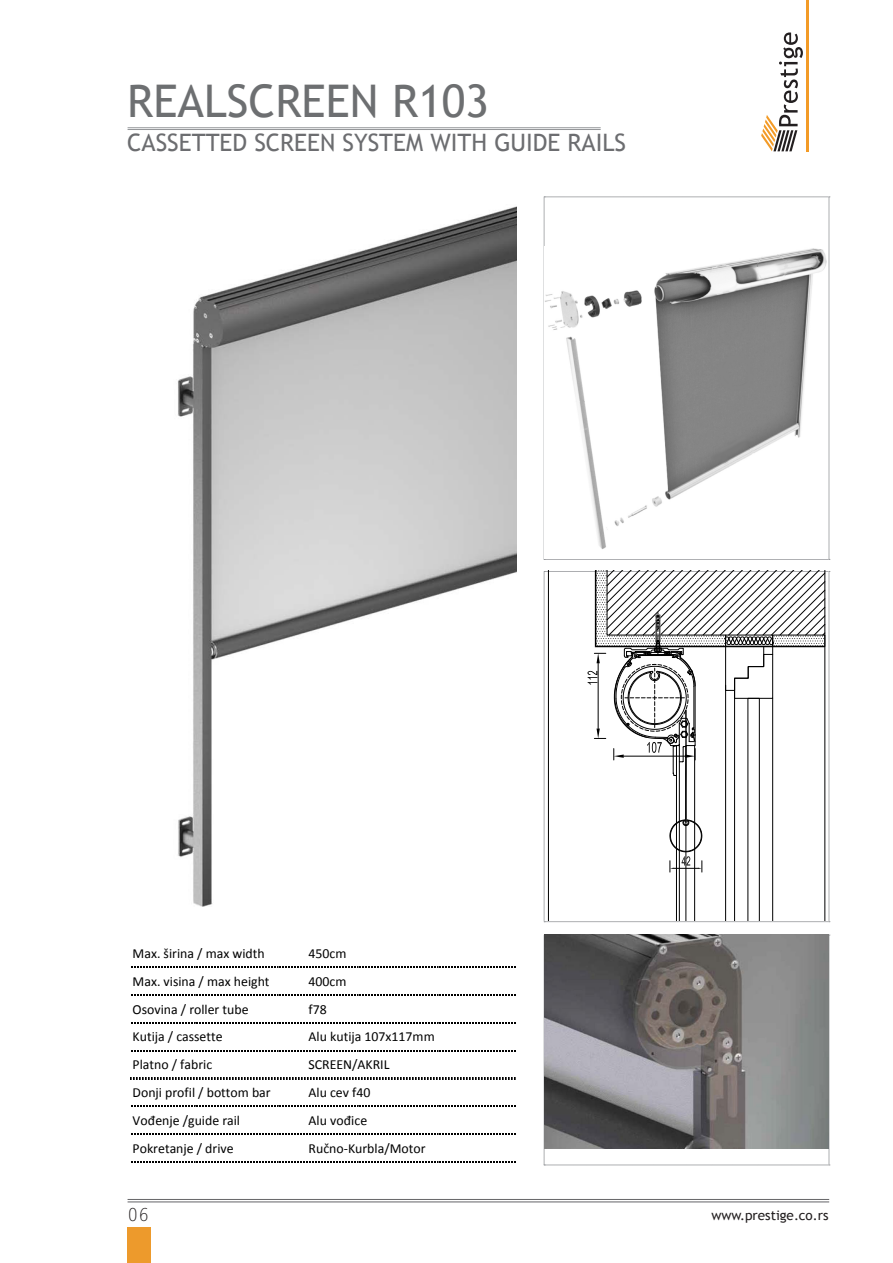
<style>
.page{position:relative;width:893px;height:1263px;background:#fff}
.page>*{position:absolute;margin:0;border:0;box-sizing:border-box;transform-origin:0 0}
.t1{font:45px "Trebuchet MS";color:#6d6f71}
.t2{font:24px "Trebuchet MS";color:#6c6d70}
.t3{font:18px "Letter Gothic Std";color:#231f20}
.t4{font:13.8px "Calibri";color:#000}
.t5{font:13.5px "Trebuchet MS";color:#231f20}
</style>
<div class="page">
<svg style="left:761px;top:32px;width:42px;height:119px"></svg>
<hr style="left:806px;top:0;width:2px;height:152px;background:#f39b27">
<svg style="left:544px;top:197px;width:286px;height:363px"></svg>
<svg style="left:544px;top:935px;width:286px;height:231px"></svg>
<hr style="left:128px;top:1199px;width:701px;height:1px;background:#646467">
<hr style="left:128px;top:1202px;width:701px;height:1px;background:#646467">
<hr style="left:128px;top:129px;width:473px;height:1px;background:#939598">
<hr style="left:128px;top:127px;width:473px;height:1px;background:#939598">
<div style="left:128px;top:1227px;width:23px;height:36px;background:#ed9a2c"></div>
<img style="left:178px;top:206px;width:338px;height:700px">
<img style="left:544px;top:247px;width:283px;height:312px">
<svg style="left:544px;top:570px;width:286px;height:352px"></svg>
<img style="left:544px;top:934px;width:285px;height:215px">
<hr style="left:130px;top:967px;width:386px;height:1px;background:#bfbfbf">
<hr style="left:130px;top:994px;width:386px;height:1px;background:#bfbfbf">
<hr style="left:130px;top:1022px;width:386px;height:1px;background:#bfbfbf">
<hr style="left:130px;top:1050px;width:386px;height:1px;background:#bfbfbf">
<hr style="left:130px;top:1078px;width:386px;height:1px;background:#bfbfbf">
<hr style="left:130px;top:1106px;width:386px;height:1px;background:#bfbfbf">
<hr style="left:130px;top:1133px;width:386px;height:2px;background:#bfbfbf">
<hr style="left:130px;top:1161px;width:386px;height:1px;background:#bfbfbf">
<p class="t1" style="left:127px;top:75px;width:363px">REALSCREEN R103</p>
<p class="t2" style="left:127px;top:128px;width:500px">CASSETTED SCREEN SYSTEM WITH GUIDE RAILS</p>
<p class="t4" style="left:133px;top:944px;width:134px">Max. širina / max width</p>
<p class="t4" style="left:309px;top:944px;width:39px">450cm</p>
<p class="t4" style="left:133px;top:972px;width:138px">Max. visina / max height</p>
<p class="t4" style="left:309px;top:972px;width:39px">400cm</p>
<p class="t4" style="left:133px;top:1000px;width:118px">Osovina / roller tube</p>
<p class="t4" style="left:309px;top:1000px;width:20px">f78</p>
<p class="t4" style="left:133px;top:1028px;width:92px">Kutija / cassette</p>
<p class="t4" style="left:309px;top:1028px;width:128px">Alu kutija 107x117mm</p>
<p class="t4" style="left:133px;top:1056px;width:81px">Platno / fabric</p>
<p class="t4" style="left:309px;top:1056px;width:82px">SCREEN/AKRIL</p>
<p class="t4" style="left:133px;top:1084px;width:140px">Donji profil / bottom bar</p>
<p class="t4" style="left:309px;top:1084px;width:63px">Alu cev f40</p>
<p class="t4" style="left:133px;top:1111px;width:109px">Vođenje /guide rail</p>
<p class="t4" style="left:309px;top:1111px;width:60px">Alu vođice</p>
<p class="t4" style="left:133px;top:1139px;width:103px">Pokretanje / drive</p>
<p class="t4" style="left:309px;top:1139px;width:118px">Ručno-Kurbla/Motor</p>
<p class="t3" style="left:128px;top:1204px;width:23px">06</p>
<p class="t5" style="left:711px;top:1207px;width:119px">www.prestige.co.rs</p>
</div>
